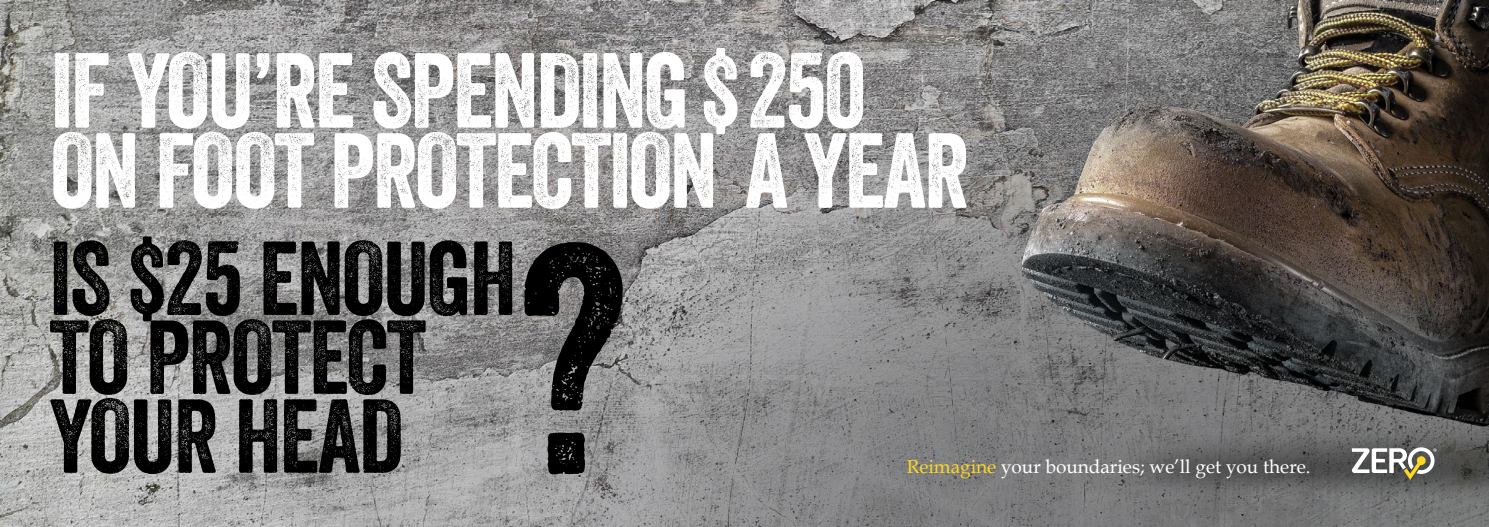
<style>
.page{position:relative;width:1489px;height:527px;background:#fff}
.page>*{position:absolute;margin:0;border:0;box-sizing:border-box;transform-origin:0 0}
.t1{font:314.5px "Veneer";color:#000}
.t2{font:102.75px/80px "Veneer";letter-spacing:-.025em;color:#fff}
.t3{font:101.25px/78.8px "Veneer";letter-spacing:-.02em;color:#000}
.t4{font:19px "Book Antiqua";color:#fff}
.s1{color:#fcd723}
</style>
<div class="page">
<img style="left:0;top:0;width:733px;height:526px">
<img style="left:733px;top:0;width:181px;height:526px">
<img style="left:914px;top:0;width:574px;height:526px">
<svg style="left:1351px;top:447px;width:85px;height:32px"></svg>
<h2 class="t2" style="left:51px;top:50px;width:920px">IF YOU’RE SPENDING $ 250<br>ON FOOT PROTECTION A YEAR</h2>
<h3 class="t3" style="left:49px;top:238px;width:469px">IS $25 ENOUGH<br>TO PROTECT<br>YOUR HEAD</h3>
<h1 class="t1" style="left:519px;top:168px;width:109px">?</h1>
<p class="t4" style="left:906px;top:453px;width:405px"><span class="s1">Reimagine</span> your boundaries; we’ll get you there.</p>
</div>
